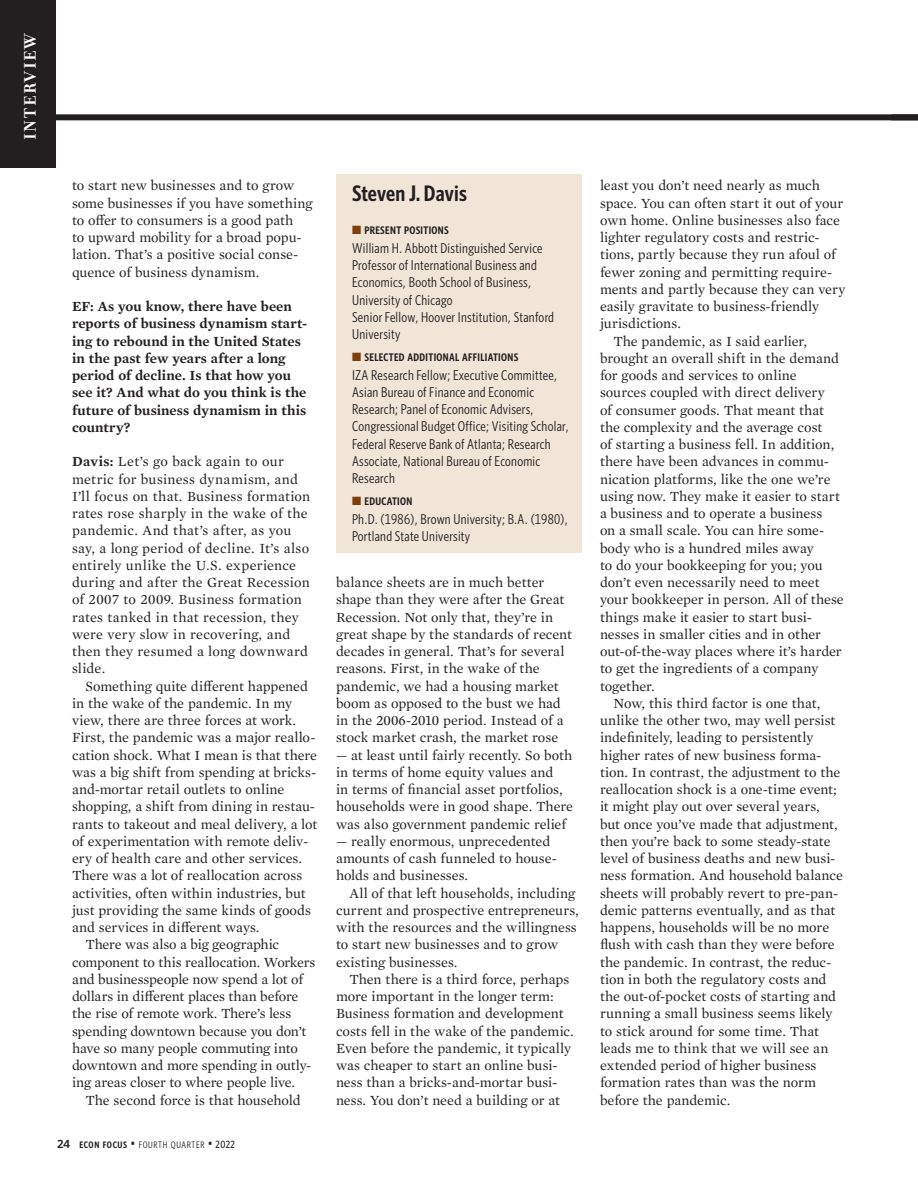
<style>
.page{position:relative;width:918px;height:1188px;background:#fff}
.page>*{position:absolute;margin:0;border:0;box-sizing:border-box;transform-origin:0 0}
.t1{font:600 22.5px "Whitney Condensed";letter-spacing:.005em;color:#231f20}
.t2{font:700 18px "Filosofia OT";letter-spacing:.1em;color:#fff}
.Body_text_indent{font:14.25px/17.2px "Mercury Text G1";letter-spacing:-.005em;color:#231f20}
.t3{font:14.25px/17.2px "Whitney Condensed";letter-spacing:.02em;color:#231f20}
.Body_text_indent-2{font:14.25px/17.2px "Mercury Text G1";letter-spacing:.015em;color:#231f20}
.Body_text_no_indent{font:600 14.25px/17.2px "Mercury Text G1";color:#231f20}
.t4{font:600 10.95px "Whitney Condensed";letter-spacing:.03em;color:#231f20}
.t5{font:9.45px "Whitney Condensed";letter-spacing:.07em;color:#231f20}
.s1{font-weight:600}
.s2{font-family:"Whitney";font-weight:600;font-size:12px}
.s3{font-size:13.5px}
.s4{font-weight:500;font-size:10.5px}
.s5{color:#7d3f0d}
</style>
<div class="page">
<div style="left:0;top:114px;width:918px;height:6px;background:#231f20"></div>
<div style="left:0;top:0;width:56px;height:167px;background:#231f20"></div>
<div style="left:336px;top:174px;width:246px;height:379px;background:#f0e5d7"></div>
<p class="t2" style="left:20px;top:140px;width:110px;rotate:-90deg">INTERVIEW</p>
<p class="Body_text_indent" style="left:72px;top:176px;width:242px">to start new businesses and to grow some businesses if you have something to offer to consumers is a good path<br>to upward mobility for a broad popu&shy;lation. That’s a positive social conse&shy;quence of business dynamism.</p>
<p class="Body_text_no_indent" style="left:72px;top:297px;width:237px">EF: As you know, there have been reports of business dynamism start&shy;ing to rebound in the United States in the past few years after a long period of decline. Is that how you see it? And what do you think is the future of business dynamism in this country?</p>
<p class="Body_text_indent-2" style="left:72px;top:452px;width:240px"><span class="s1">Davis:</span> Let’s go back again to our metric for business dynamism, and I’ll focus on that. Business formation rates rose sharply in the wake of the pandemic. And that’s after, as you say, a long period of decline. It’s also entirely unlike the U.S. experience during and after the Great Recession of 2007 to 2009. Business formation rates tanked in that recession, they were very slow in recovering, and then they resumed a long downward slide.</p>
<p class="Body_text_indent" style="left:72px;top:677px;width:247px;text-indent:14px">Something quite different happened in the wake of the pandemic. In my view, there are three forces at work.<br>First, the pandemic was a major reallo&shy;cation shock. What I mean is that there was a big shift from spending at bricks&shy;and-mortar retail outlets to online shopping, a shift from dining in restau&shy;rants to takeout and meal delivery, a lot of experimentation with remote deliv&shy;ery of health care and other services.<br>There was a lot of reallocation across activities, often within industries, but just providing the same kinds of goods and services in different ways.</p>
<p class="Body_text_indent" style="left:72px;top:935px;width:245px;text-indent:14px">There was also a big geographic component to this reallocation. Workers and businesspeople now spend a lot of dollars in different places than before the rise of remote work. There’s less spending downtown because you don’t have so many people commuting into downtown and more spending in outly&shy;ing areas closer to where people live.</p>
<p class="Body_text_indent" style="left:86px;top:1091px;width:217px">The second force is that household</p>
<p class="t5" style="left:57px;top:1139px;width:179px"><span class="s2">24</span> <span class="s1">ECON FOCUS</span> <span class="s3">•</span> FOURTH QUARTER <span class="s3">•</span> <span class="s4">2022</span></p>
<p class="t1" style="left:352px;top:179px;width:116px">Steven J. Davis</p>
<p class="t4" style="left:352px;top:223px;width:98px"><span class="s5">■</span> PRESENT POSITIONS</p>
<p class="t3" style="left:352px;top:239px;width:192px">William H. Abbott Distinguished Service Professor of International Business and Economics, Booth School of Business, University of Chicago</p>
<p class="t3" style="left:352px;top:308px;width:204px">Senior Fellow, Hoover Institution, Stanford<br>University</p>
<p class="t4" style="left:352px;top:350px;width:168px"><span class="s5">■</span> SELECTED ADDITIONAL AFFILIATIONS</p>
<p class="t3" style="left:352px;top:366px;width:218px">IZA Research Fellow; Executive Committee, Asian Bureau of Finance and Economic Research; Panel of Economic Advisers, Congressional Budget Office; Visiting Scholar, Federal Reserve Bank of Atlanta; Research Associate, National Bureau of Economic Research</p>
<p class="t4" style="left:352px;top:494px;width:62px"><span class="s5">■</span> EDUCATION</p>
<p class="t3" style="left:352px;top:510px;width:217px">Ph.D. (1986), Brown University; B.A. (1980),<br>Portland State University</p>
<p class="Body_text_indent" style="left:336px;top:573px;width:238px">balance sheets are in much better shape than they were after the Great Recession. Not only that, they’re in great shape by the standards of recent decades in general. That’s for several reasons. First, in the wake of the pandemic, we had a housing market boom as opposed to the bust we had in the 2006-2010 period. Instead of a stock market crash, the market rose</p>
<p class="Body_text_indent" style="left:336px;top:746px;width:239px">— at least until fairly recently. So both in terms of home equity values and<br>in terms of financial asset portfolios, households were in good shape. There was also government pandemic relief</p>
<p class="Body_text_indent" style="left:336px;top:832px;width:222px">— really enormous, unprecedented amounts of cash funneled to house&shy;holds and businesses.</p>
<p class="Body_text_indent" style="left:336px;top:884px;width:244px;text-indent:14px">All of that left households, including current and prospective entrepreneurs, with the resources and the willingness to start new businesses and to grow existing businesses.</p>
<p class="Body_text_indent" style="left:336px;top:970px;width:239px;text-indent:14px">Then there is a third force, perhaps more important in the longer term:<br>Business formation and development costs fell in the wake of the pandemic.<br>Even before the pandemic, it typically was cheaper to start an online busi&shy;ness than a bricks-and-mortar busi&shy;ness. You don’t need a building or at</p>
<p class="Body_text_indent" style="left:600px;top:176px;width:247px">least you don’t need nearly as much space. You can often start it out of your own home. Online businesses also face lighter regulatory costs and restric&shy;tions, partly because they run afoul of fewer zoning and permitting require&shy;ments and partly because they can very easily gravitate to business-friendly jurisdictions.</p>
<p class="Body_text_indent" style="left:600px;top:332px;width:245px;text-indent:14px">The pandemic, as I said earlier, brought an overall shift in the demand for goods and services to online sources coupled with direct delivery<br>of consumer goods. That meant that the complexity and the average cost<br>of starting a business fell. In addition, there have been advances in commu&shy;nication platforms, like the one we’re using now. They make it easier to start a business and to operate a business<br>on a small scale. You can hire some&shy;body who is a hundred miles away<br>to do your bookkeeping for you; you don’t even necessarily need to meet your bookkeeper in person. All of these things make it easier to start busi&shy;nesses in smaller cities and in other out-of-the-way places where it’s harder to get the ingredients of a company together.</p>
<p class="Body_text_indent" style="left:600px;top:694px;width:244px;text-indent:14px">Now, this third factor is one that, unlike the other two, may well persist indefinitely, leading to persistently higher rates of new business forma&shy;tion. In contrast, the adjustment to the reallocation shock is a one-time event; it might play out over several years, but once you’ve made that adjustment, then you’re back to some steady-state level of business deaths and new busi&shy;ness formation. And household balance sheets will probably revert to pre-pan&shy;demic patterns eventually, and as that happens, households will be no more flush with cash than they were before the pandemic. In contrast, the reduc&shy;tion in both the regulatory costs and the out-of-pocket costs of starting and running a small business seems likely to stick around for some time. That leads me to think that we will see an extended period of higher business formation rates than was the norm before the pandemic.</p>
</div>
